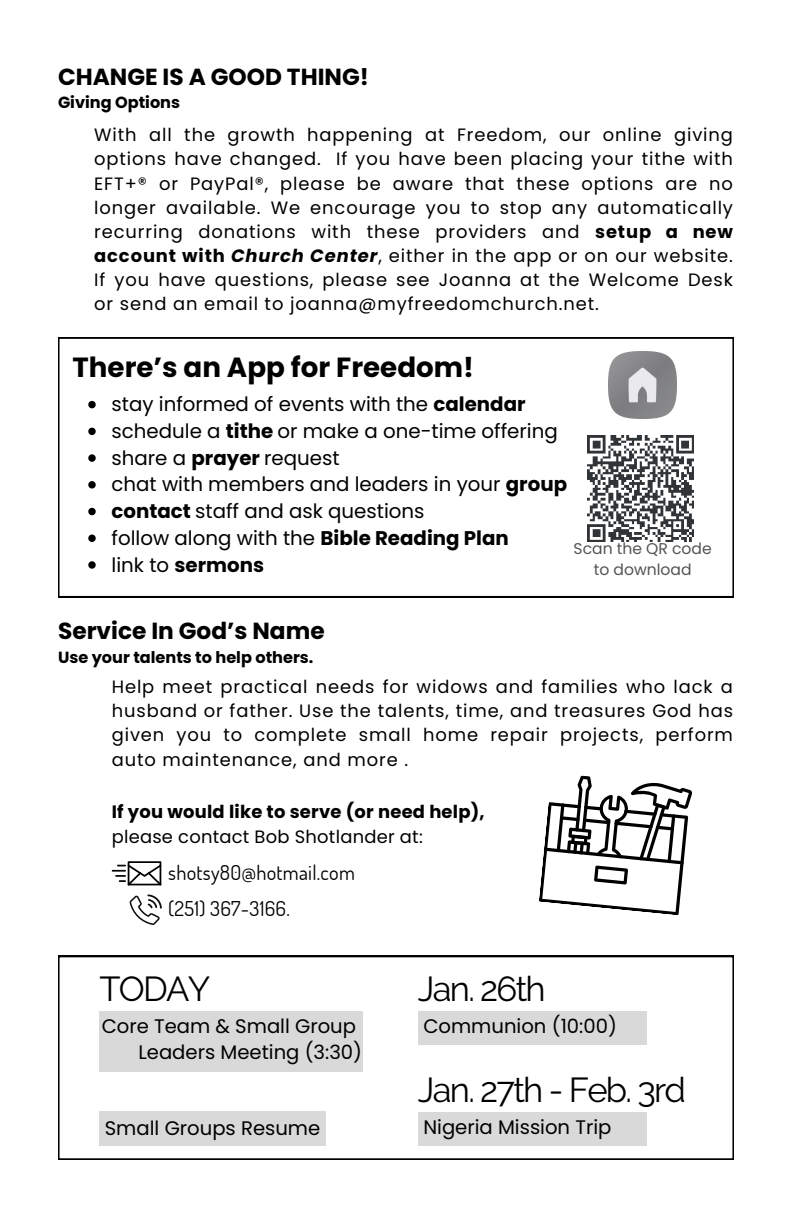
<style>
.page{position:relative;width:792px;height:1224px;background:#fff}
.page>*{position:absolute;margin:0;border:0;box-sizing:border-box;transform-origin:0 0}
.t1{font:34.6px "Raleway";letter-spacing:-.05em;color:#000}
.t2{font:700 27.8px "Poppins";color:#000}
.t3{font:700 23.2px "Poppins";color:#000}
.t4{font:20.4px "Dosis";letter-spacing:.015em;color:#000}
.t5{font:19.8px "Poppins";color:#000}
.t6{font:700 19.8px "Poppins";color:#000}
.t7{font:19.6px/26.2px "Poppins";color:#000}
.t8{font:17.8px/24.2px "Poppins";letter-spacing:.05em;color:#000;text-align:justify}
.t9{font:700 17.8px/25px "Poppins";letter-spacing:.015em;color:#000}
.t10{font:700 16.2px "Poppins";color:#000}
.t11{font:15.6px "Poppins";color:#545454}
.s1{font-weight:700}
.s2{font-weight:700;font-style:italic}
.s3{font-weight:400}
</style>
<div class="page">
<svg style="left:58px;top:956px;width:676px;height:204px"></svg>
<div style="left:99px;top:1111px;width:227px;height:35px;background:#d9d9d9"></div>
<div style="left:99px;top:1011px;width:264px;height:61px;background:#d9d9d9"></div>
<div style="left:418px;top:1011px;width:228px;height:34px;background:#d9d9d9"></div>
<div style="left:418px;top:1112px;width:228px;height:34px;background:#d9d9d9"></div>
<svg style="left:112px;top:861px;width:49px;height:24px"></svg>
<svg style="left:130px;top:894px;width:32px;height:31px"></svg>
<svg style="left:539px;top:775px;width:153px;height:140px"></svg>
<svg style="left:58px;top:337px;width:676px;height:260px"></svg>
<svg style="left:88px;top:401px;width:8px;height:7px"></svg>
<svg style="left:88px;top:428px;width:8px;height:7px"></svg>
<svg style="left:88px;top:454px;width:8px;height:8px"></svg>
<svg style="left:88px;top:481px;width:8px;height:8px"></svg>
<svg style="left:88px;top:508px;width:8px;height:7px"></svg>
<svg style="left:88px;top:535px;width:8px;height:7px"></svg>
<svg style="left:88px;top:561px;width:8px;height:8px"></svg>
<img style="left:588px;top:435px;width:106px;height:106px">
<img style="left:609px;top:351px;width:67px;height:68px">
<h5 class="t3" style="left:58px;top:60px;width:312px">CHANGE IS A GOOD THING!</h5>
<h2 class="t10" style="left:58px;top:91px;width:124px">Giving Options</h2>
<h1 class="t8" style="left:94px;top:123px;width:640px">With all the growth happening at Freedom, our online giving options have changed. If you have been placing your tithe with EFT+® or PayPal®, please be aware that these options are no longer available. We encourage you to stop any automatically recurring donations with these providers and <span class="s1">setup a new account with</span> <span class="s2">Church Center</span>, either in the app or on our website.<br>If you have questions, please see Joanna at the Welcome Desk or send an email to joanna@myfreedomchurch.net.</h1>
<p class="t2" style="left:73px;top:348px;width:403px">There’s an App for Freedom!</p>
<p class="t5" style="left:112px;top:391px;width:416px">stay informed of events with the <span class="s1">calendar</span></p>
<p class="t5" style="left:112px;top:417px;width:448px">schedule a <span class="s1">tithe</span> or make a one-time offering</p>
<h3 class="t5" style="left:112px;top:444px;width:230px">share a <span class="s1">prayer</span> request</h3>
<p class="t5" style="left:112px;top:471px;width:457px">chat with members and leaders in your <span class="s1">group</span></p>
<h6 class="t5" style="left:112px;top:497px;width:315px"><span class="s1">contact</span> staff and ask questions</h6>
<p class="t5" style="left:112px;top:524px;width:399px">follow along with the <span class="s1">Bible Reading Plan</span></p>
<h6 class="t6" style="left:112px;top:551px;width:154px"><span class="s3">link to</span> sermons</h6>
<h5 class="t11" style="left:574px;top:538px;width:140px">Scan the QR code</h5>
<h5 class="t11" style="left:594px;top:558px;width:99px">to download</h5>
<p class="t3" style="left:58px;top:615px;width:268px">Service In God’s Name</p>
<p class="t10" style="left:58px;top:646px;width:257px">Use your talents to help others.</p>
<p class="t8" style="left:112px;top:675px;width:623px">Help meet practical needs for widows and families who lack a husband or father. Use the talents, time, and treasures God has given you to complete small home repair projects, perform auto maintenance, and more .</p>
<p class="t9" style="left:112px;top:799px;width:374px">If you would like to serve (or need help), <span class="s3">please contact Bob Shotlander at:</span></p>
<p class="t4" style="left:168px;top:859px;width:188px">shotsy80@hotmail.com</p>
<p class="t4" style="left:168px;top:896px;width:123px">(251) 367-3166.</p>
<p class="t1" style="left:418px;top:969px;width:129px">Jan. 26th</p>
<p class="t1" style="left:99px;top:969px;width:112px">TODAY</p>
<h6 class="t7" style="left:138px;top:1013px;width:225px;text-indent:-37px">Core Team &amp; Small Group<br>Leaders Meeting (3:30)</h6>
<h3 class="t7" style="left:423px;top:1013px;width:195px">Communion (10:00)</h3>
<h4 class="t7" style="left:105px;top:1115px;width:217px">Small Groups Resume</h4>
<p class="t1" style="left:418px;top:1069px;width:270px">Jan. 27th - Feb. 3rd</p>
<p class="t7" style="left:423px;top:1114px;width:190px">Nigeria Mission Trip</p>
</div>
